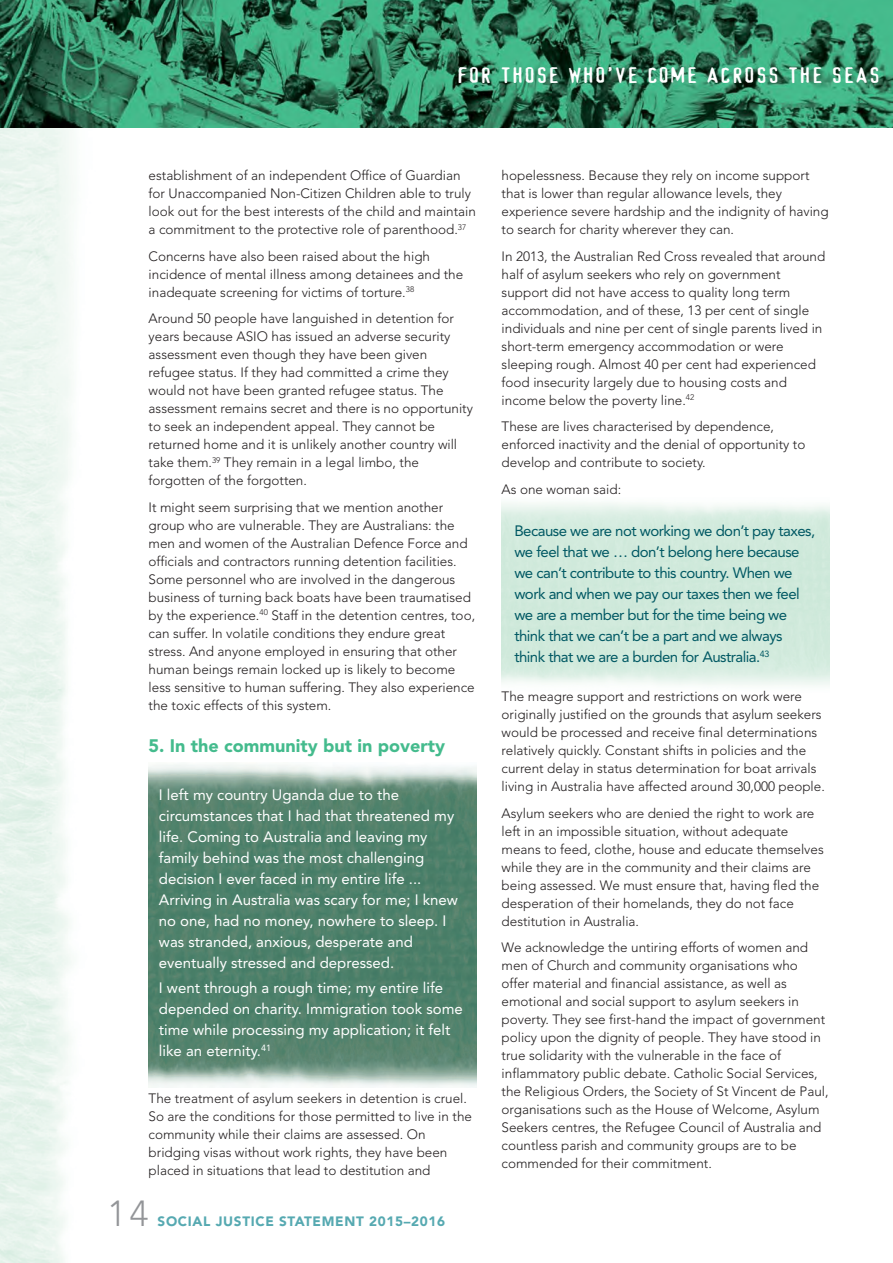
<style>
.page{position:relative;width:893px;height:1263px;background:#fff}
.page>*{position:absolute;margin:0;border:0;box-sizing:border-box;transform-origin:0 0}
.t1{font:300 36px "Avenir";color:#939598}
.t2{font:19.5px "Device";letter-spacing:.1em;color:#fff;scale:1.3 1}
.t3{font:900 18px "Avenir";color:#44bb8d}
.t4{font:15px/21px "Avenir";color:#fff}
.t5{font:15px/21px "Avenir";letter-spacing:-.035em;color:#005863}
.t6{font:300 13.5px/18px "Avenir";color:#231f20}
.t7{font:900 13.5px "Avenir";letter-spacing:.05em;color:#56a9b1}
</style>
<div class="page">
<img style="left:0;top:0;width:892px;height:128px">
<img style="left:149px;top:764px;width:327px;height:155px">
<img style="left:149px;top:919px;width:327px;height:169px">
<h2 class="t2" style="left:457px;top:65px;width:326px">FOR THOSE WHO’VE COME ACROSS THE SEAS</h2>
<p class="t6" style="left:149px;top:168px;width:329px">establishment of an independent Office of Guardian for Unaccompanied Non-Citizen Children able to truly look out for the best interests of the child and maintain a commitment to the protective role of parenthood.<sup>37</sup></p>
<p class="t6" style="left:149px;top:248px;width:316px">Concerns have also been raised about the high incidence of mental illness among detainees and the inadequate screening for victims of torture.<sup>38</sup></p>
<p class="t6" style="left:149px;top:311px;width:326px">Around 50 people have languished in detention for years because ASIO has issued an adverse security assessment even though they have been given refugee status. If they had committed a crime they would not have been granted refugee status. The assessment remains secret and there is no opportunity to seek an independent appeal. They cannot be returned home and it is unlikely another country will take them.<sup>39</sup> They remain in a legal limbo, the forgotten of the forgotten.</p>
<p class="t6" style="left:149px;top:499px;width:328px">It might seem surprising that we mention another group who are vulnerable. They are Australians: the men and women of the Australian Defence Force and officials and contractors running detention facilities.<br>Some personnel who are involved in the dangerous business of turning back boats have been traumatised by the experience.<sup>40</sup> Staff in the detention centres, too, can suffer. In volatile conditions they endure great stress. And anyone employed in ensuring that other human beings remain locked up is likely to become less sensitive to human suffering. They also experience the toxic effects of this system.</p>
<h3 class="t3" style="left:149px;top:739px;width:298px">5. In the community but in poverty</h3>
<p class="t4" style="left:159px;top:785px;width:301px">I left my country Uganda due to the circumstances that I had that threatened my life. Coming to Australia and leaving my family behind was the most challenging decision I ever faced in my entire life ...<br>Arriving in Australia was scary for me; I knew no one, had no money, nowhere to sleep. I was stranded, anxious, desperate and eventually stressed and depressed.</p>
<p class="t4" style="left:159px;top:979px;width:305px">I went through a rough time; my entire life depended on charity. Immigration took some time while processing my application; it felt like an eternity.<sup>41</sup></p>
<p class="t6" style="left:149px;top:1090px;width:325px">The treatment of asylum seekers in detention is cruel.<br>So are the conditions for those permitted to live in the community while their claims are assessed. On bridging visas without work rights, they have been placed in situations that lead to destitution and</p>
<h1 class="t1" style="left:108px;top:1199px;width:43px">14</h1>
<p class="t7" style="left:158px;top:1216px;width:289px">SOCIAL JUSTICE STATEMENT 2015–2016</p>
<p class="t6" style="left:502px;top:168px;width:329px">hopelessness. Because they rely on income support that is lower than regular allowance levels, they experience severe hardship and the indignity of having to search for charity wherever they can.</p>
<p class="t6" style="left:502px;top:248px;width:325px">In 2013, the Australian Red Cross revealed that around half of asylum seekers who rely on government support did not have access to quality long term accommodation, and of these, 13 per cent of single individuals and nine per cent of single parents lived in short-term emergency accommodation or were sleeping rough. Almost 40 per cent had experienced food insecurity largely due to housing costs and income below the poverty line.<sup>42</sup></p>
<p class="t6" style="left:502px;top:419px;width:305px">These are lives characterised by dependence, enforced inactivity and the denial of opportunity to develop and contribute to society.</p>
<p class="t6" style="left:502px;top:481px;width:121px">As one woman said:</p>
<p class="t5" style="left:514px;top:522px;width:302px">Because we are not working we don’t pay taxes, we feel that we … don’t belong here because we can’t contribute to this country. When we work and when we pay our taxes then we feel we are a member but for the time being we think that we can’t be a part and we always think that we are a burden for Australia.<sup>43</sup></p>
<p class="t6" style="left:502px;top:689px;width:325px">The meagre support and restrictions on work were originally justified on the grounds that asylum seekers would be processed and receive final determinations relatively quickly. Constant shifts in policies and the current delay in status determination for boat arrivals living in Australia have affected around 30,000 people.</p>
<p class="t6" style="left:502px;top:805px;width:324px">Asylum seekers who are denied the right to work are left in an impossible situation, without adequate means to feed, clothe, house and educate themselves while they are in the community and their claims are being assessed. We must ensure that, having fled the desperation of their homelands, they do not face destitution in Australia.</p>
<p class="t6" style="left:502px;top:940px;width:328px">We acknowledge the untiring efforts of women and men of Church and community organisations who offer material and financial assistance, as well as emotional and social support to asylum seekers in poverty. They see first-hand the impact of government policy upon the dignity of people. They have stood in true solidarity with the vulnerable in the face of inflammatory public debate. Catholic Social Services, the Religious Orders, the Society of St Vincent de Paul, organisations such as the House of Welcome, Asylum Seekers centres, the Refugee Council of Australia and countless parish and community groups are to be commended for their commitment.</p>
</div>
